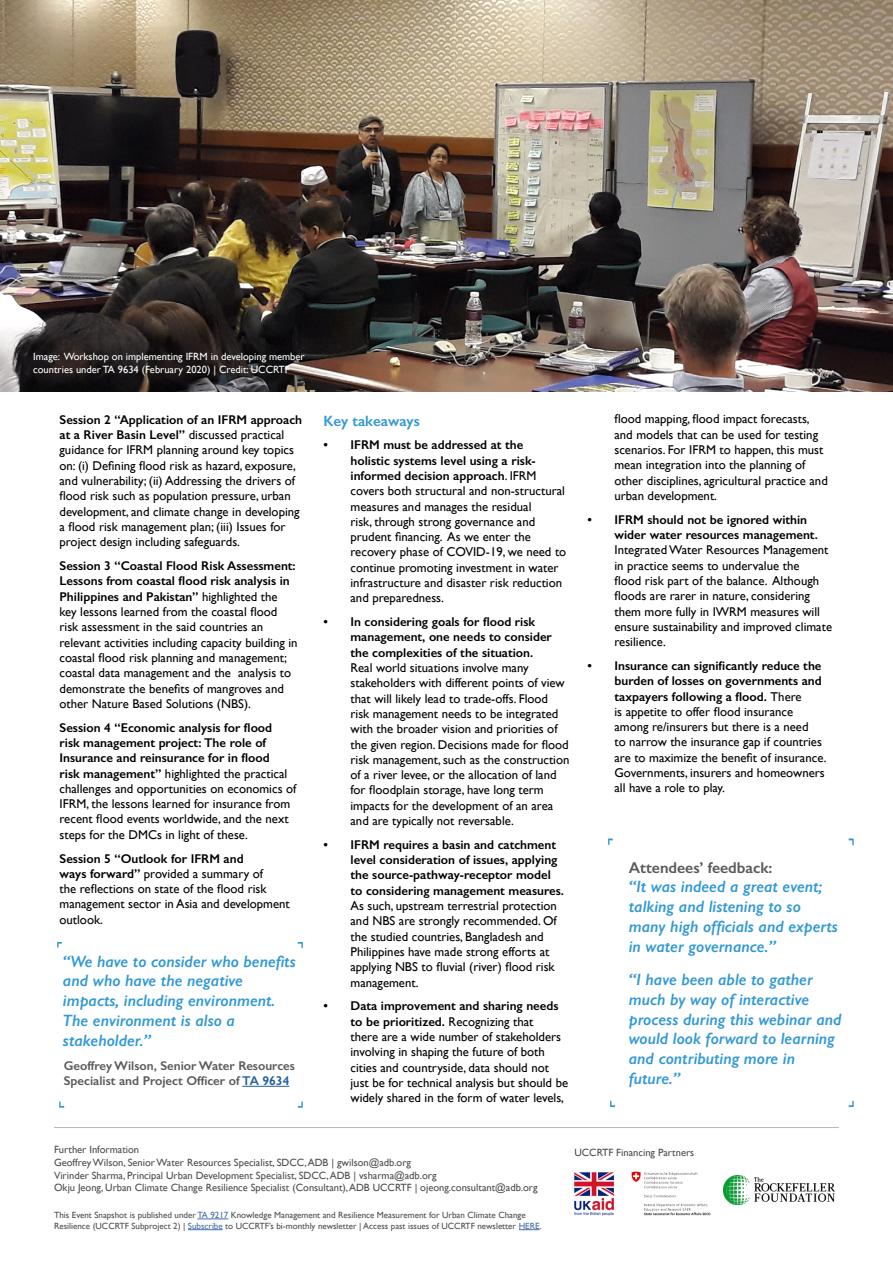
<style>
.page{position:relative;width:893px;height:1263px;background:#fff}
.page>*{position:absolute;margin:0;border:0;box-sizing:border-box;transform-origin:0 0}
.t1{font:italic 600 16.5px/19.8px "Gill Sans";color:#3098d4}
.t2{font:600 15.75px "Gill Sans";color:#58595b}
.t3{font:600 15px "Gill Sans";color:#3098d4}
.t4{font:12.75px/15.3px "Gill Sans";color:#000}
.t5{font:600 12.75px/15.3px "Gill Sans";color:#000}
.t6{font:600 12.75px/15.3px "Gill Sans";color:#58595b}
.t7{font:10.5px/12.6px "Gill Sans";color:#4d4d4f}
.t8{font:10.5px/12.6px "Gill Sans";color:#fff}
.t9{font:9px/10.8px "Gill Sans";color:#4d4d4f}
.s1{font-weight:600}
.s2{color:#215e9e}
.s3{color:#456da9}
</style>
<div class="page">
<img style="left:0;top:0;width:893px;height:391px">
<hr style="left:197px;top:1218px;width:31px;height:1px;background:#456da9">
<hr style="left:188px;top:1229px;width:35px;height:1px;background:#456da9">
<svg style="left:519px;top:1229px;width:21px;height:1px"></svg>
<hr style="left:54px;top:1127px;width:785px;height:1px;background:#b6b8ba">
<img style="left:574px;top:1172px;width:40px;height:44px">
<img style="left:631px;top:1171px;width:80px;height:44px">
<img style="left:724px;top:1175px;width:111px;height:30px">
<svg style="left:608px;top:838px;width:5px;height:7px"></svg>
<svg style="left:849px;top:838px;width:5px;height:7px"></svg>
<svg style="left:849px;top:1101px;width:5px;height:6px"></svg>
<svg style="left:610px;top:1101px;width:5px;height:6px"></svg>
<hr style="left:242px;top:1086px;width:47px;height:1px;background:#215e9e">
<svg style="left:57px;top:942px;width:5px;height:5px"></svg>
<svg style="left:298px;top:942px;width:5px;height:6px"></svg>
<svg style="left:298px;top:1101px;width:5px;height:7px"></svg>
<svg style="left:59px;top:1101px;width:5px;height:7px"></svg>
<p class="t8" style="left:33px;top:350px;width:273px">Image: Workshop on implementing IFRM in developing member countries under TA 9634 (February 2020) | Credit: UCCRTF</p>
<p class="t4" style="left:60px;top:412px;width:244px"><span class="s1">Session 2 “Application of an IFRM approach at a River Basin Level”</span> discussed practical guidance for IFRM planning around key topics on: (i) Defining flood risk as hazard, exposure, and vulnerability; (ii) Addressing the drivers of flood risk such as population pressure, urban development, and climate change in developing a flood risk management plan; (iii) Issues for project design including safeguards.</p>
<p class="t4" style="left:60px;top:558px;width:240px"><span class="s1">Session 3 “Coastal Flood Risk Assessment:<br>Lessons from coastal flood risk analysis in Philippines and Pakistan”</span> highlighted the key lessons learned from the coastal flood risk assessment in the said countries an relevant activities including capacity building in coastal flood risk planning and management; coastal data management and the analysis to demonstrate the benefits of mangroves and other Nature Based Solutions (NBS).</p>
<p class="t4" style="left:60px;top:719px;width:238px"><span class="s1">Session 4 “Economic analysis for flood<br>risk management project: The role of Insurance and reinsurance for in flood<br>risk management”</span> highlighted the practical challenges and opportunities on economics of IFRM, the lessons learned for insurance from recent flood events worldwide, and the next steps for the DMCs in light of these.</p>
<p class="t4" style="left:60px;top:850px;width:232px"><span class="s1">Session 5 “Outlook for IFRM and<br>ways forward”</span> provided a summary of<br>the reflections on state of the flood risk management sector in Asia and development outlook.</p>
<p class="t1" style="left:63px;top:951px;width:234px">“We have to consider who benefits and who have the negative impacts, including environment.<br>The environment is also a stakeholder.”</p>
<p class="t6" style="left:64px;top:1058px;width:233px">Geoffrey Wilson, Senior Water Resources<br>Specialist and Project Officer of <span class="s2">TA 9634</span></p>
<p class="t3" style="left:323px;top:411px;width:98px">Key takeaways</p>
<p class="t4" style="left:350px;top:437px;width:217px;text-indent:-27px"><span class="s1">• IFRM must be addressed at the<br>holistic systems level using a risk&shy;informed decision approach</span>. IFRM covers both structural and non-structural measures and manages the residual<br>risk, through strong governance and prudent financing. As we enter the recovery phase of COVID-19, we need to continue promoting investment in water infrastructure and disaster risk reduction and preparedness.</p>
<p class="t5" style="left:350px;top:614px;width:203px;text-indent:-27px">• In considering goals for flood risk management, one needs to consider the complexities of the situation.</p>
<p class="t4" style="left:350px;top:660px;width:220px">Real world situations involve many stakeholders with different points of view that will likely lead to trade-offs. Flood risk management needs to be integrated with the broader vision and priorities of the given region. Decisions made for flood risk management, such as the construction of a river levee, or the allocation of land for floodplain storage, have long term impacts for the development of an area and are typically not reversable.</p>
<p class="t5" style="left:350px;top:837px;width:215px;text-indent:-27px">• IFRM requires a basin and catchment level consideration of issues, applying the source-pathway-receptor model to considering management measures.</p>
<p class="t4" style="left:350px;top:898px;width:208px">As such, upstream terrestrial protection and NBS are strongly recommended. Of the studied countries, Bangladesh and Philippines have made strong efforts at applying NBS to fluvial (river) flood risk management.</p>
<p class="t4" style="left:350px;top:998px;width:219px;text-indent:-27px"><span class="s1">• Data improvement and sharing needs to be prioritized.</span> Recognizing that<br>there are a wide number of stakeholders involving in shaping the future of both cities and countryside, data should not just be for technical analysis but should be widely shared in the form of water levels,</p>
<p class="t4" style="left:614px;top:411px;width:215px">flood mapping, flood impact forecasts, and models that can be used for testing scenarios. For IFRM to happen, this must mean integration into the planning of other disciplines, agricultural practice and urban development.</p>
<p class="t5" style="left:614px;top:512px;width:205px;text-indent:-27px">• IFRM should not be ignored within wider water resources management.</p>
<p class="t4" style="left:614px;top:542px;width:219px">Integrated Water Resources Management in practice seems to undervalue the<br>flood risk part of the balance. Although floods are rarer in nature, considering them more fully in IWRM measures will ensure sustainability and improved climate resilience.</p>
<p class="t4" style="left:614px;top:658px;width:213px;text-indent:-27px"><span class="s1">• Insurance can significantly reduce the burden of losses on governments and taxpayers following a flood.</span> There<br>is appetite to offer flood insurance among re/insurers but there is a need<br>to narrow the insurance gap if countries are to maximize the benefit of insurance.<br>Governments, insurers and homeowners all have a role to play.</p>
<p class="t2" style="left:629px;top:858px;width:145px">Attendees’ feedback:</p>
<p class="t1" style="left:629px;top:877px;width:211px">“It was indeed a great event; talking and listening to so many high officials and experts in water governance.”</p>
<p class="t1" style="left:629px;top:969px;width:214px">“I have been able to gather much by way of interactive process during this webinar and would look forward to learning and contributing more in future.”</p>
<p class="t7" style="left:54px;top:1143px;width:485px">Further Information<br>Geoffrey Wilson, Senior Water Resources Specialist, SDCC, ADB | gwilson@adb.org<br>Virinder Sharma, Principal Urban Development Specialist, SDCC, ADB | vsharma@adb.org<br>Okju Jeong, Urban Climate Change Resilience Specialist (Consultant), ADB UCCRTF | ojeong.consultant@adb.org</p>
<p class="t9" style="left:54px;top:1210px;width:489px">This Event Snapshot is published under <span class="s3">TA 9217</span> Knowledge Management and Resilience Measurement for Urban Climate Change<br>Resilience (UCCRTF Subproject 2) | <span class="s3">Subscribe</span> to UCCRTF’s bi-monthly newsletter | Access past issues of UCCRTF newsletter <span class="s3">HERE</span>.</p>
<p class="t7" style="left:574px;top:1146px;width:121px">UCCRTF Financing Partners</p>
</div>
